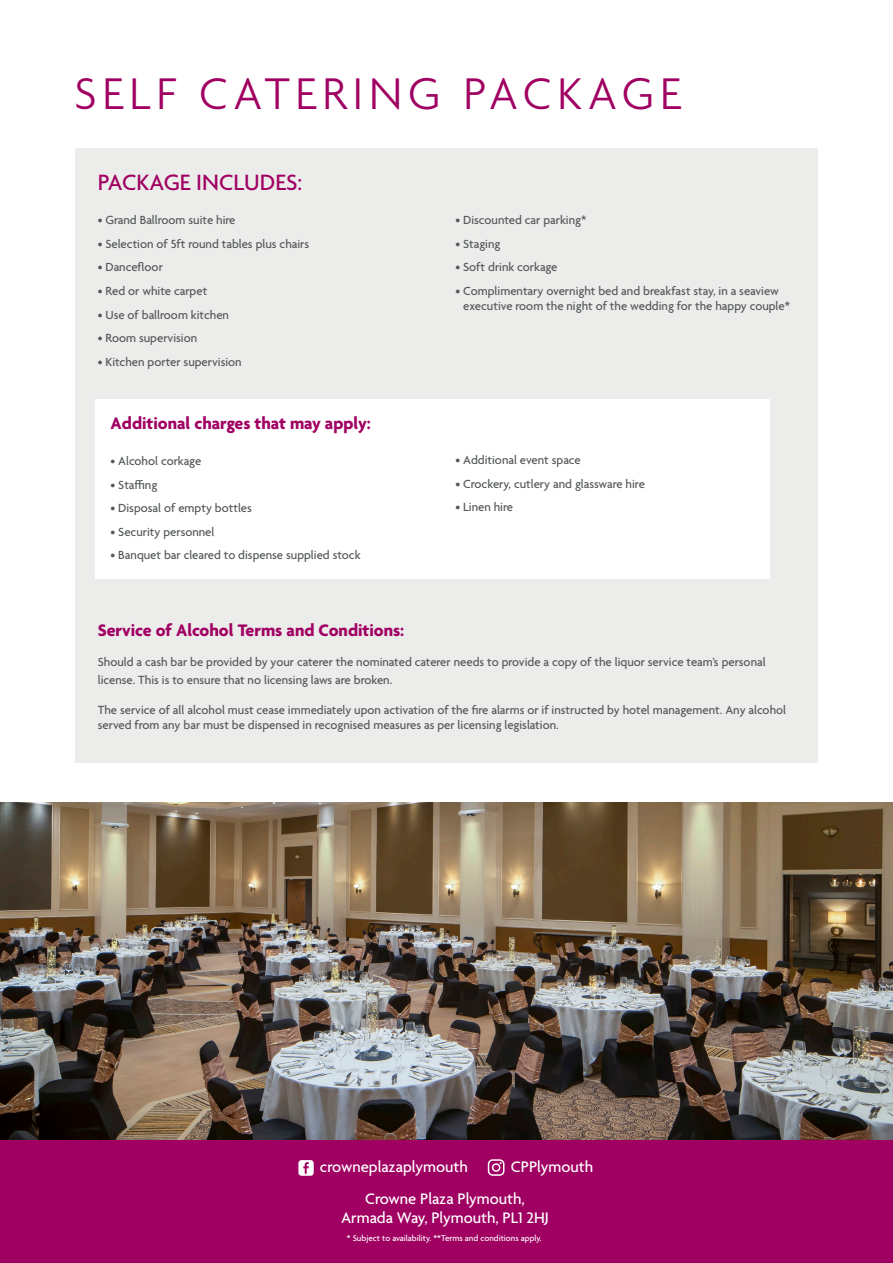
<style>
.page{position:relative;width:893px;height:1263px;background:#fff}
.page>*{position:absolute;margin:0;border:0;box-sizing:border-box;transform-origin:0 0}
.t1{font:300 48px "Agenda";letter-spacing:.12em;color:#a00062}
.Body_Copy{font:500 24px "Agenda";color:#a00062}
.Body_Copy-2{font:700 18px "Agenda";color:#a00062}
.Body_Copy-3{font:500 16.5px/19.8px "Agenda";color:#fff;text-align:center}
.Body_Copy-4{font:500 12.75px/15px "Agenda";color:#54585a}
.Body_Copy-5{font:500 9px "Agenda";color:#fff}
</style>
<div class="page">
<div style="left:0;top:1114px;width:893px;height:149px;background:#a00062"></div>
<div style="left:75px;top:148px;width:743px;height:615px;background:#ececeb"></div>
<div style="left:95px;top:400px;width:675px;height:179px;background:#fff"></div>
<img style="left:0;top:803px;width:893px;height:336px">
<div style="left:298px;top:1160px;width:16px;height:16px;background:#fff;border-radius:3px"></div>
<svg style="left:303px;top:1162px;width:6px;height:12px"></svg>
<svg style="left:488px;top:1159px;width:16px;height:17px"></svg>
<p class="t1" style="left:74px;top:68px;width:609px">SELF CATERING PACKAGE</p>
<p class="Body_Copy" style="left:98px;top:169px;width:206px">PACKAGE INCLUDES:</p>
<p class="Body_Copy-4" style="left:98px;top:214px;width:139px">• Grand Ballroom suite hire</p>
<p class="Body_Copy-4" style="left:98px;top:237px;width:213px">• Selection of 5ft round tables plus chairs</p>
<p class="Body_Copy-4" style="left:98px;top:261px;width:67px">• Dancefloor</p>
<p class="Body_Copy-4" style="left:98px;top:284px;width:111px">• Red or white carpet</p>
<p class="Body_Copy-4" style="left:98px;top:308px;width:133px">• Use of ballroom kitchen</p>
<p class="Body_Copy-4" style="left:98px;top:331px;width:101px">• Room supervision</p>
<p class="Body_Copy-4" style="left:98px;top:355px;width:146px">• Kitchen porter supervision</p>
<p class="Body_Copy-2" style="left:111px;top:413px;width:262px">Additional charges that may apply:</p>
<p class="Body_Copy-4" style="left:111px;top:454px;width:92px">• Alcohol corkage</p>
<p class="Body_Copy-4" style="left:111px;top:478px;width:48px">• Staffing</p>
<p class="Body_Copy-4" style="left:111px;top:501px;width:143px">• Disposal of empty bottles</p>
<p class="Body_Copy-4" style="left:111px;top:525px;width:105px">• Security personnel</p>
<p class="Body_Copy-4" style="left:111px;top:548px;width:252px">• Banquet bar cleared to dispense supplied stock</p>
<p class="Body_Copy-4" style="left:455px;top:214px;width:132px">• Discounted car parking*</p>
<p class="Body_Copy-4" style="left:455px;top:237px;width:46px">• Staging</p>
<p class="Body_Copy-4" style="left:455px;top:261px;width:104px">• Soft drink corkage</p>
<p class="Body_Copy-4" style="left:463px;top:284px;width:328px;text-indent:-8px">• Complimentary overnight bed and breakfast stay, in a seaview executive room the night of the wedding for the happy couple*</p>
<p class="Body_Copy-4" style="left:455px;top:454px;width:127px">• Additional event space</p>
<p class="Body_Copy-4" style="left:455px;top:477px;width:191px">• Crockery, cutlery and glassware hire</p>
<p class="Body_Copy-4" style="left:455px;top:501px;width:59px">• Linen hire</p>
<p class="Body_Copy-2" style="left:98px;top:620px;width:308px">Service of Alcohol Terms and Conditions:</p>
<p class="Body_Copy-4" style="left:98px;top:654px;width:669px;line-height:18px">Should a cash bar be provided by your caterer the nominated caterer needs to provide a copy of the liquor service team’s personal license. This is to ensure that no licensing laws are broken.</p>
<p class="Body_Copy-4" style="left:98px;top:703px;width:690px">The service of all alcohol must cease immediately upon activation of the fire alarms or if instructed by hotel management. Any alcohol served from any bar must be dispensed in recognised measures as per licensing legislation.</p>
<p class="Body_Copy-3" style="left:320px;top:1158px;width:149px">crowneplazaplymouth</p>
<p class="Body_Copy-3" style="left:511px;top:1158px;width:84px">CPPlymouth</p>
<p class="Body_Copy-3" style="left:341px;top:1189px;width:209px">Crowne Plaza Plymouth,<br>Armada Way, Plymouth, PL1 2HJ</p>
<p class="Body_Copy-5" style="left:347px;top:1233px;width:196px">* Subject to availability. **Terms and conditions apply.</p>
</div>
